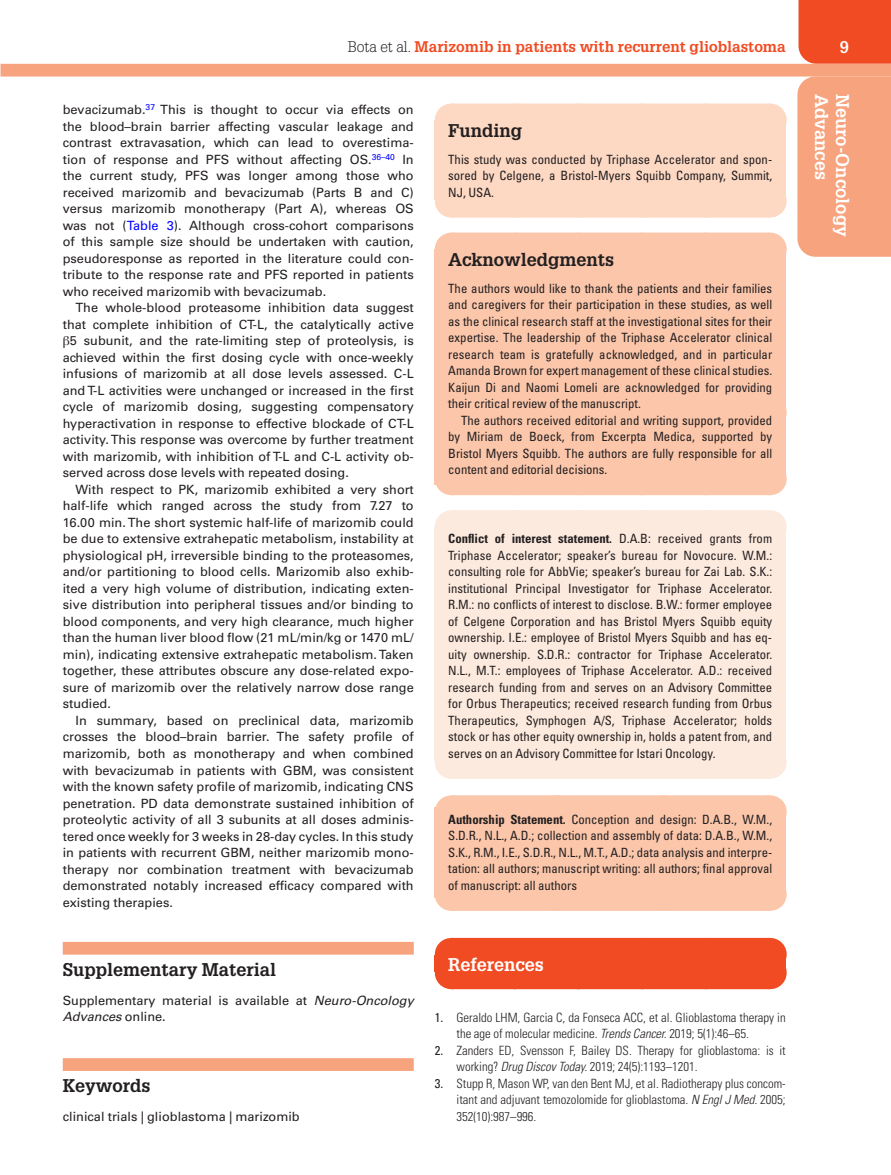
<style>
.page{position:relative;width:891px;height:1175px;background:#fff}
.page>*{position:absolute;margin:0;border:0;box-sizing:border-box;transform-origin:0 0}
.t1{font:700 18px "Glypha LT Std";color:#231f20}
.t2{font:700 18px "Glypha LT Std";color:#fff}
.t3{font:700 16.5px "Glypha LT Std";color:#fff}
.t4{font:700 15px "Glypha LT Std";color:#f04b22}
.t5{font:12.75px/16.5px "Univers LT Std";color:#231f20;text-align:justify}
.t6{font:condensed 12.75px/16.5px "Univers LT Std";color:#231f20;text-align:justify}
.t7{font:300 condensed 12.75px/16.5px "Univers LT Std";color:#231f20}
.s1{font-weight:300;color:#231f20}
.s2{color:#00f}
.s3{font-family:"Gandhari Unicode"}
.s4{font-weight:700}
.s5{font-style:italic}
.s6{font-weight:400}
</style>
<div class="page">
<div style="left:799px;top:0;width:92px;height:64px;background:#f04b22"></div>
<div style="left:1px;top:64px;width:890px;height:12px;background:#f7a37d"></div>
<div style="left:797px;top:76px;width:94px;height:181px;background:#f7a37d"></div>
<div style="left:63px;top:941px;width:351px;height:13px;background:#f7a37d"></div>
<div style="left:63px;top:1058px;width:351px;height:12px;background:#f7a37d"></div>
<div style="left:435px;top:121px;width:351px;height:33px;background:#fdd8c3"></div>
<div style="left:451px;top:104px;width:318px;height:32px;background:#fdd8c3"></div>
<hr style="left:769px;top:104px;width:1px;height:32px;background:#fdd8c3">
<div style="left:435px;top:151px;width:351px;height:49px;background:#fdd8c3"></div>
<div style="left:451px;top:184px;width:318px;height:34px;background:#fdd8c3"></div>
<svg style="left:515px;top:217px;width:222px;height:1px"></svg>
<hr style="left:769px;top:184px;width:1px;height:34px;background:#fdd8c3">
<div style="left:435px;top:250px;width:351px;height:31px;background:#fbc6aa"></div>
<div style="left:451px;top:232px;width:318px;height:34px;background:#fbc6aa"></div>
<svg style="left:515px;top:232px;width:222px;height:1px"></svg>
<hr style="left:769px;top:232px;width:1px;height:34px;background:#fbc6aa">
<div style="left:435px;top:279px;width:351px;height:139px;background:#fbc6aa"></div>
<div style="left:435px;top:411px;width:351px;height:73px;background:#fbc6aa"></div>
<div style="left:451px;top:462px;width:318px;height:33px;background:#fbc6aa"></div>
<hr style="left:769px;top:462px;width:1px;height:33px;background:#fbc6aa">
<div style="left:435px;top:526px;width:351px;height:235px;background:#fdeade"></div>
<div style="left:451px;top:510px;width:318px;height:33px;background:#fdeade"></div>
<hr style="left:769px;top:510px;width:1px;height:33px;background:#fdeade">
<div style="left:451px;top:746px;width:318px;height:32px;background:#fdeade"></div>
<hr style="left:769px;top:746px;width:1px;height:32px;background:#fdeade">
<div style="left:435px;top:807px;width:351px;height:91px;background:#fbc6aa"></div>
<div style="left:451px;top:795px;width:318px;height:33px;background:#fbc6aa"></div>
<svg style="left:558px;top:795px;width:158px;height:1px"></svg>
<hr style="left:769px;top:795px;width:1px;height:33px;background:#fbc6aa">
<div style="left:451px;top:878px;width:318px;height:32px;background:#fbc6aa"></div>
<hr style="left:769px;top:878px;width:1px;height:32px;background:#fbc6aa">
<div style="left:435px;top:955px;width:351px;height:16px;background:#f04b22"></div>
<div style="left:451px;top:938px;width:318px;height:32px;background:#f04b22"></div>
<hr style="left:769px;top:938px;width:1px;height:32px;background:#f04b22">
<div style="left:451px;top:956px;width:318px;height:33px;background:#f04b22"></div>
<hr style="left:769px;top:956px;width:1px;height:33px;background:#f04b22">
<p class="t4" style="left:348px;top:37px;width:440px"><span class="s1">Bota et al.</span> Marizomib in patients with recurrent glioblastoma</p>
<p class="t3" style="left:840px;top:37px;width:11px">9</p>
<h1 class="t2" style="left:833px;top:94px;width:88px;rotate:90deg">Advances</h1>
<h1 class="t2" style="left:854px;top:94px;width:145px;rotate:90deg">Neuro-Oncology</h1>
<p class="t5" style="left:63px;top:102px;width:353px">bevacizumab.<sup>37</sup> This is thought to occur via effects on the blood–brain barrier affecting vascular leakage and contrast extravasation, which can lead to overestima&shy;tion of response and PFS without affecting OS.<sup>36–40</sup> In the current study, PFS was longer among those who received marizomib and bevacizumab (Parts B and C) versus marizomib monotherapy (Part A), whereas OS was not (<span class="s2">Table 3</span>). Although cross-cohort comparisons of this sample size should be undertaken with caution, pseudoresponse as reported in the literature could con&shy;tribute to the response rate and PFS reported in patients who received marizomib with bevacizumab.</p>
<p class="t5" style="left:63px;top:300px;width:353px;text-indent:13px">The whole-blood proteasome inhibition data suggest that complete inhibition of CT-L, the catalytically active <span class="s3">β</span>5 subunit, and the rate-limiting step of proteolysis, is achieved within the first dosing cycle with once-weekly infusions of marizomib at all dose levels assessed. C-L and T-L activities were unchanged or increased in the first cycle of marizomib dosing, suggesting compensatory hyperactivation in response to effective blockade of CT-L activity. This response was overcome by further treatment with marizomib, with inhibition of T-L and C-L activity ob&shy;served across dose levels with repeated dosing.</p>
<p class="t5" style="left:63px;top:481px;width:353px;text-indent:13px">With respect to PK, marizomib exhibited a very short half-life which ranged across the study from 7.27 to 16.00 min. The short systemic half-life of marizomib could be due to extensive extrahepatic metabolism, instability at physiological pH, irreversible binding to the proteasomes, and/or partitioning to blood cells. Marizomib also exhib&shy;ited a very high volume of distribution, indicating exten&shy;sive distribution into peripheral tissues and/or binding to blood components, and very high clearance, much higher than the human liver blood flow (21 mL/min/kg or 1470 mL/ min), indicating extensive extrahepatic metabolism. Taken together, these attributes obscure any dose-related expo&shy;sure of marizomib over the relatively narrow dose range studied.</p>
<p class="t5" style="left:63px;top:712px;width:353px;text-indent:13px">In summary, based on preclinical data, marizomib crosses the blood–brain barrier. The safety profile of marizomib, both as monotherapy and when combined with bevacizumab in patients with GBM, was consistent with the known safety profile of marizomib, indicating CNS penetration. PD data demonstrate sustained inhibition of proteolytic activity of all 3 subunits at all doses adminis&shy;tered once weekly for 3 weeks in 28-day cycles. In this study in patients with recurrent GBM, neither marizomib mono&shy;therapy nor combination treatment with bevacizumab demonstrated notably increased efficacy compared with existing therapies.</p>
<h1 class="t1" style="left:448px;top:119px;width:76px">Funding</h1>
<p class="t6" style="left:448px;top:151px;width:326px">This study was conducted by Triphase Accelerator and spon&shy;sored by Celgene, a Bristol-Myers Squibb Company, Summit, NJ, USA.</p>
<h1 class="t1" style="left:448px;top:248px;width:168px">Acknowledgments</h1>
<p class="t6" style="left:448px;top:280px;width:326px">The authors would like to thank the patients and their families and caregivers for their participation in these studies, as well as the clinical research staff at the investigational sites for their expertise. The leadership of the Triphase Accelerator clinical research team is gratefully acknowledged, and in particular Amanda Brown for expert management of these clinical studies.<br>Kaijun Di and Naomi Lomeli are acknowledged for providing their critical review of the manuscript.</p>
<p class="t6" style="left:448px;top:412px;width:326px;text-indent:13px">The authors received editorial and writing support, provided by Miriam de Boeck, from Excerpta Medica, supported by Bristol Myers Squibb. The authors are fully responsible for all content and editorial decisions.</p>
<p class="t6" style="left:448px;top:530px;width:326px"><span class="s4">Conflict of interest statement.</span> D.A.B: received grants from Triphase Accelerator; speaker’s bureau for Novocure. W.M.: consulting role for AbbVie; speaker’s bureau for Zai Lab. S.K.: institutional Principal Investigator for Triphase Accelerator.<br>R.M.: no conflicts of interest to disclose. B.W.: former employee of Celgene Corporation and has Bristol Myers Squibb equity ownership. I.E.: employee of Bristol Myers Squibb and has eq&shy;uity ownership. S.D.R.: contractor for Triphase Accelerator.<br>N.L., M.T.: employees of Triphase Accelerator. A.D.: received research funding from and serves on an Advisory Committee for Orbus Therapeutics; received research funding from Orbus Therapeutics, Symphogen A/S, Triphase Accelerator; holds stock or has other equity ownership in, holds a patent from, and serves on an Advisory Committee for Istari Oncology.</p>
<p class="t6" style="left:448px;top:810px;width:326px"><span class="s4">Authorship Statement.</span> Conception and design: D.A.B., W.M., S.D.R., N.L., A.D.; collection and assembly of data: D.A.B., W.M., S.K., R.M., I.E., S.D.R., N.L., M.T., A.D.; data analysis and interpre&shy;tation: all authors; manuscript writing: all authors; final approval of manuscript: all authors</p>
<h1 class="t1" style="left:63px;top:958px;width:215px">Supplementary Material</h1>
<p class="t5" style="left:63px;top:992px;width:353px">Supplementary material is available at <span class="s5">Neuro-Oncology<br>Advances</span> online.</p>
<h1 class="t1" style="left:63px;top:1074px;width:89px">Keywords</h1>
<p class="t5" style="left:63px;top:1108px;width:238px">clinical trials | glioblastoma | marizomib</p>
<h1 class="t2" style="left:448px;top:953px;width:97px">References</h1>
<p class="t7" style="left:457px;top:1009px;width:331px;text-indent:-22px"><span class="s6">1.</span> Geraldo LHM, Garcia C, da Fonseca ACC, et al. Glioblastoma therapy in the age of molecular medicine. <span class="s5">Trends Cancer.</span> 2019; 5(1):46–65.</p>
<p class="t7" style="left:457px;top:1042px;width:331px;text-indent:-22px"><span class="s6">2.</span> Zanders ED, Svensson F, Bailey DS. Therapy for glioblastoma: is it working? <span class="s5">Drug Discov Today.</span> 2019; 24(5):1193–1201.</p>
<p class="t7" style="left:457px;top:1075px;width:331px;text-align:justify;text-indent:-22px"><span class="s6">3.</span> Stupp R, Mason WP, van den Bent MJ, et al. Radiotherapy plus concom&shy;itant and adjuvant temozolomide for glioblastoma. <span class="s5">N Engl J Med.</span> 2005; 352(10):987–996.</p>
</div>
